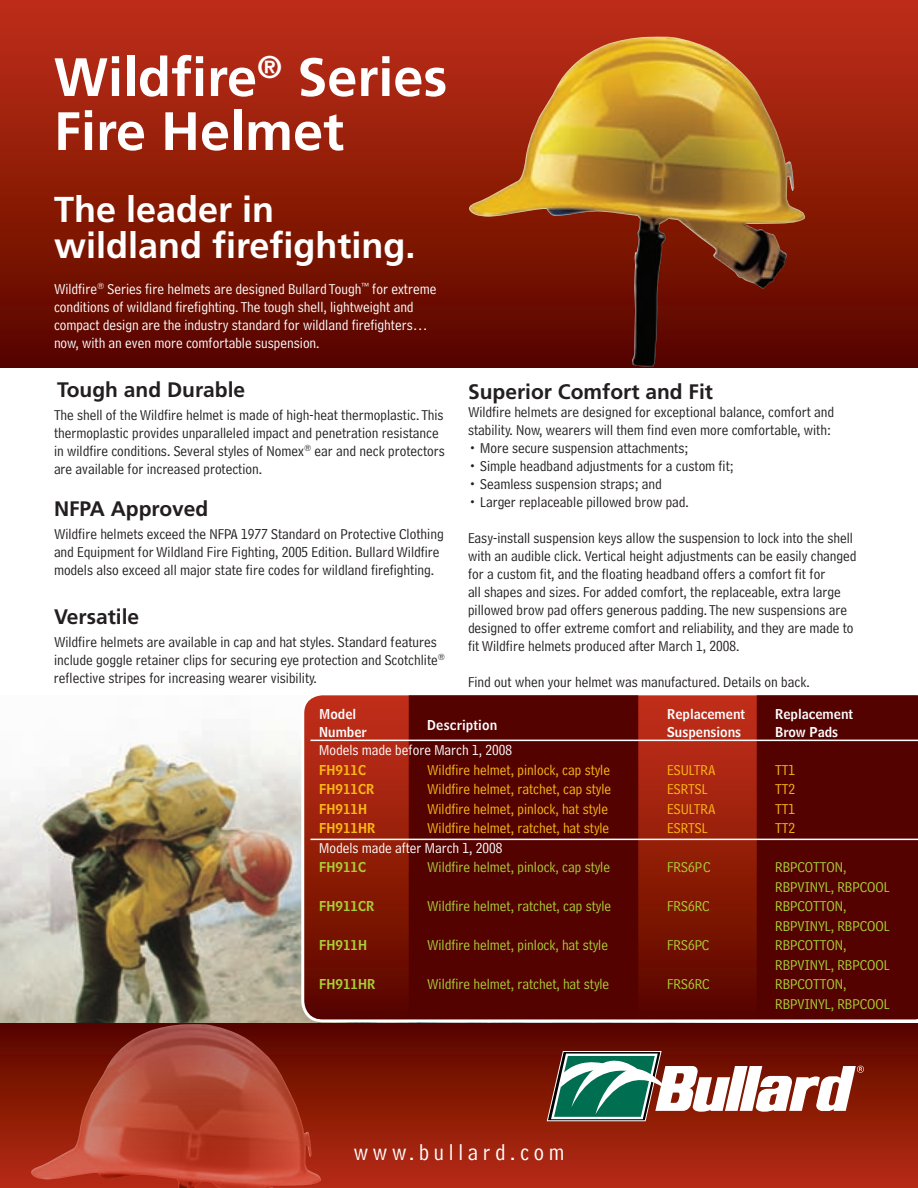
<style>
.page{position:relative;width:918px;height:1188px;background:#fff}
.page>*{position:absolute;margin:0;border:0;box-sizing:border-box;transform-origin:0 0}
.t1{font:700 54px "Frutiger";color:#fff}
.t2{font:700 36px "Frutiger";color:#fff}
.t3{font:23.25px "Bell Centennial Address";letter-spacing:.2em;color:#fff}
.t4{font:700 21px "Frutiger";color:#231f20}
.t5{font:15px/18px "Bell Centennial Address";color:#231f20}
.t6{font:15px/18px "Bell Centennial Address";color:#fff}
.t7{font:15px "Bell Centennial Address";color:#abcf38}
.t8{font:15px "Bell Centennial Address";color:#fcb814}
.t9{font:13.5px "Bell Centennial Name And Number";color:#fff}
.t10{font:13.5px "Bell Centennial Name And Number";color:#fcb814}
.t11{font:13.5px "Bell Centennial Name And Number";color:#abcf38}
</style>
<div class="page">
<img style="left:0;top:731px;width:852px;height:293px">
<svg style="left:301px;top:697px;width:617px;height:325px"></svg>
<svg style="left:315px;top:695px;width:603px;height:324px;background:#680c04"></svg>
<div style="left:0;top:1024px;width:918px;height:164px;background:linear-gradient(to bottom,#580500,#b82c13)"></div>
<div style="left:0;top:0;width:918px;height:368px;background:linear-gradient(to bottom,#c13016,#580600)"></div>
<img style="left:466px;top:36px;width:341px;height:331px">
<svg style="left:547px;top:1051px;width:317px;height:70px"></svg>
<img style="left:28px;top:1024px;width:295px;height:164px">
<hr style="left:310px;top:740px;width:608px;height:1px;background:#fff">
<hr style="left:310px;top:839px;width:608px;height:1px;background:#fff">
<p class="t1" style="left:54px;top:46px;width:395px">Wildfire<sup>®</sup> Series</p>
<p class="t1" style="left:54px;top:100px;width:292px">Fire Helmet</p>
<p class="t2" style="left:54px;top:188px;width:222px">The leader in</p>
<p class="t2" style="left:54px;top:224px;width:363px">wildland firefighting.</p>
<p class="t6" style="left:54px;top:280px;width:384px">Wildfire<sup>®</sup> Series fire helmets are designed Bullard Tough<sup>™</sup> for extreme conditions of wildland firefighting. The tough shell, lightweight and compact design are the industry standard for wildland firefighters…</p>
<p class="t6" style="left:54px;top:334px;width:267px">now, with an even more comfortable suspension.</p>
<p class="t4" style="left:57px;top:377px;width:189px">Tough and Durable</p>
<p class="t5" style="left:54px;top:406px;width:392px">The shell of the Wildfire helmet is made of high-heat thermoplastic. This thermoplastic provides unparalleled impact and penetration resistance in wildfire conditions. Several styles of Nomex<sup>®</sup> ear and neck protectors are available for increased protection.</p>
<p class="t4" style="left:54px;top:496px;width:156px">NFPA Approved</p>
<p class="t5" style="left:54px;top:525px;width:391px">Wildfire helmets exceed the NFPA 1977 Standard on Protective Clothing and Equipment for Wildland Fire Fighting, 2005 Edition. Bullard Wildfire models also exceed all major state fire codes for wildland firefighting.</p>
<p class="t4" style="left:54px;top:604px;width:87px">Versatile</p>
<p class="t5" style="left:54px;top:633px;width:393px">Wildfire helmets are available in cap and hat styles. Standard features include goggle retainer clips for securing eye protection and Scotchlite<sup>® </sup>reflective stripes for increasing wearer visibility.</p>
<p class="t4" style="left:468px;top:379px;width:247px">Superior Comfort and Fit</p>
<p class="t5" style="left:468px;top:403px;width:368px">Wildfire helmets are designed for exceptional balance, comfort and stability. Now, wearers will them find even more comfortable, with:</p>
<p class="t5" style="left:468px;top:439px;width:222px">• More secure suspension attachments;</p>
<p class="t5" style="left:468px;top:457px;width:267px">• Simple headband adjustments for a custom fit;</p>
<p class="t5" style="left:468px;top:475px;width:195px">• Seamless suspension straps; and</p>
<p class="t5" style="left:468px;top:493px;width:222px">• Larger replaceable pillowed brow pad.</p>
<p class="t5" style="left:468px;top:529px;width:390px">Easy-install suspension keys allow the suspension to lock into the shell with an audible click. Vertical height adjustments can be easily changed for a custom fit, and the floating headband offers a comfort fit for<br>all shapes and sizes. For added comfort, the replaceable, extra large pillowed brow pad offers generous padding. The new suspensions are designed to offer extreme comfort and reliability, and they are made to fit Wildfire helmets produced after March 1, 2008.</p>
<p class="t5" style="left:468px;top:673px;width:343px">Find out when your helmet was manufactured. Details on back.</p>
<p class="t9" style="left:319px;top:706px;width:39px">Model</p>
<p class="t9" style="left:667px;top:706px;width:79px">Replacement</p>
<p class="t9" style="left:775px;top:706px;width:79px">Replacement</p>
<p class="t9" style="left:427px;top:716px;width:72px">Description</p>
<p class="t9" style="left:319px;top:724px;width:49px">Number</p>
<p class="t9" style="left:667px;top:724px;width:76px">Suspensions</p>
<p class="t9" style="left:775px;top:724px;width:64px">Brow Pads</p>
<p class="t6" style="left:319px;top:741px;width:194px">Models made before March 1, 2008</p>
<p class="t10" style="left:319px;top:761px;width:49px">FH911C</p>
<p class="t8" style="left:427px;top:761px;width:184px">Wildfire helmet, pinlock, cap style</p>
<p class="t8" style="left:667px;top:761px;width:50px">ESULTRA</p>
<p class="t8" style="left:775px;top:761px;width:21px">TT1</p>
<p class="t10" style="left:319px;top:781px;width:57px">FH911CR</p>
<p class="t8" style="left:427px;top:781px;width:185px">Wildfire helmet, ratchet, cap style</p>
<p class="t8" style="left:667px;top:781px;width:42px">ESRTSL</p>
<p class="t8" style="left:775px;top:781px;width:21px">TT2</p>
<p class="t10" style="left:319px;top:800px;width:49px">FH911H</p>
<p class="t8" style="left:427px;top:800px;width:182px">Wildfire helmet, pinlock, hat style</p>
<p class="t8" style="left:667px;top:800px;width:50px">ESULTRA</p>
<p class="t8" style="left:775px;top:800px;width:21px">TT1</p>
<p class="t10" style="left:319px;top:820px;width:58px">FH911HR</p>
<p class="t8" style="left:427px;top:820px;width:183px">Wildfire helmet, ratchet, hat style</p>
<p class="t8" style="left:667px;top:820px;width:42px">ESRTSL</p>
<p class="t8" style="left:775px;top:820px;width:21px">TT2</p>
<p class="t6" style="left:319px;top:839px;width:185px">Models made after March 1, 2008</p>
<p class="t11" style="left:319px;top:859px;width:49px">FH911C</p>
<p class="t7" style="left:427px;top:859px;width:184px">Wildfire helmet, pinlock, cap style</p>
<p class="t7" style="left:667px;top:859px;width:45px">FRS6PC</p>
<p class="t7" style="left:775px;top:859px;width:73px">RBPCOTTON,</p>
<p class="t7" style="left:775px;top:878px;width:116px">RBPVINYL, RBPCOOL</p>
<p class="t11" style="left:319px;top:898px;width:57px">FH911CR</p>
<p class="t7" style="left:427px;top:898px;width:185px">Wildfire helmet, ratchet, cap style</p>
<p class="t7" style="left:667px;top:898px;width:44px">FRS6RC</p>
<p class="t7" style="left:775px;top:898px;width:73px">RBPCOTTON,</p>
<p class="t7" style="left:775px;top:917px;width:116px">RBPVINYL, RBPCOOL</p>
<p class="t11" style="left:319px;top:937px;width:49px">FH911H</p>
<p class="t7" style="left:427px;top:937px;width:182px">Wildfire helmet, pinlock, hat style</p>
<p class="t7" style="left:667px;top:937px;width:44px">FRS6PC</p>
<p class="t7" style="left:775px;top:937px;width:73px">RBPCOTTON,</p>
<p class="t7" style="left:775px;top:956px;width:116px">RBPVINYL, RBPCOOL</p>
<p class="t11" style="left:319px;top:976px;width:58px">FH911HR</p>
<p class="t7" style="left:427px;top:976px;width:183px">Wildfire helmet, ratchet, hat style</p>
<p class="t7" style="left:667px;top:976px;width:44px">FRS6RC</p>
<p class="t7" style="left:775px;top:976px;width:73px">RBPCOTTON,</p>
<p class="t7" style="left:775px;top:995px;width:116px">RBPVINYL, RBPCOOL</p>
<p class="t3" style="left:354px;top:1139px;width:212px">www.bullard.com</p>
</div>
